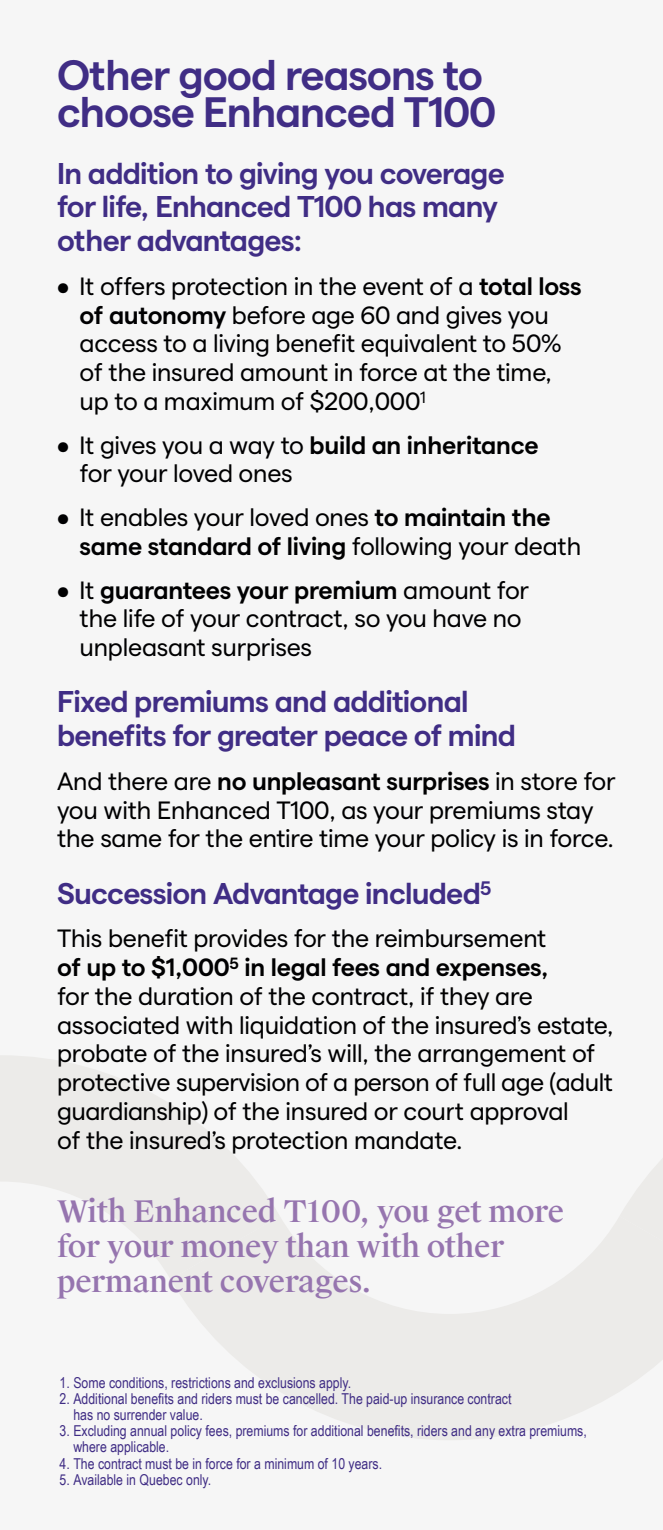
<style>
.page{position:relative;width:663px;height:1530px;background:#fff}
.page>*{position:absolute;margin:0;border:0;box-sizing:border-box;transform-origin:0 0}
.t1{font:600 42.5px/37.5px "Matter";letter-spacing:-.025em;color:#402d85}
.t2{font:600 30px/33.8px "Matter";letter-spacing:-.025em;color:#402d85}
.t3{font:500 30px/35px "Suisse Works";letter-spacing:-.01em;color:#9675af}
.t4{font:25px/28.8px "Matter";letter-spacing:-.01em;color:#000001}
.t5{font:15px/16.2px "Arial Narrow";color:#402d85}
.s1{font-weight:600}
</style>
<div class="page">
<div style="left:0;top:0;width:662px;height:1530px;background:#f6f6f6"></div>
<svg style="left:171px;top:1218px;width:491px;height:222px;fill:#ecebe9"></svg>
<svg style="left:619px;top:1159px;width:43px;height:120px"></svg>
<svg style="left:0;top:1056px;width:280px;height:223px;fill:#ecebe9"></svg>
<h1 class="t1" style="left:57px;top:52px;width:440px">Other good reasons to choose Enhanced T100</h1>
<p class="t2" style="left:57px;top:153px;width:449px">In addition to giving you coverage for life, Enhanced T100 has many other advantages:</p>
<p class="t4" style="left:80px;top:270px;width:503px;text-indent:-22px">• It offers protection in the event of a <span class="s1">total loss of autonomy</span> before age 60 and gives you access to a living benefit equivalent to 50% of the insured amount in force at the time, up to a maximum of $200,000<sup>1</sup></p>
<p class="t4" style="left:80px;top:428px;width:460px;text-indent:-22px">• It gives you a way to <span class="s1">build an inheritance </span>for your loved ones</p>
<p class="t4" style="left:80px;top:501px;width:503px;text-indent:-22px">• It enables your loved ones <span class="s1">to maintain the same standard of living</span> following your death</p>
<p class="t4" style="left:80px;top:573px;width:450px;text-indent:-22px">• It <span class="s1">guarantees your premium</span> amount for the life of your contract, so you have no unpleasant surprises</p>
<p class="t2" style="left:57px;top:682px;width:460px">Fixed premiums and additional benefits for greater peace of mind</p>
<p class="t4" style="left:57px;top:765px;width:559px">And there are <span class="s1">no unpleasant surprises</span> in store for you with Enhanced T100, as your premiums stay the same for the entire time your policy is in force.</p>
<p class="t2" style="left:57px;top:873px;width:435px">Succession Advantage included<sup>5</sup></p>
<p class="t4" style="left:57px;top:922px;width:557px">This benefit provides for the reimbursement<br><span class="s1">of up to $1,000</span><sup>5</sup> <span class="s1">in legal fees and expenses,<br></span>for the duration of the contract, if they are associated with liquidation of the insured’s estate, probate of the insured’s will, the arrangement of protective supervision of a person of full age (adult guardianship) of the insured or court approval<br>of the insured’s protection mandate.</p>
<p class="t3" style="left:57px;top:1195px;width:508px">With Enhanced T100, you get more for your money than with other permanent coverages.</p>
<p class="t5" style="left:60px;top:1374px;width:293px">1. Some conditions, restrictions and exclusions apply.</p>
<p class="t5" style="left:73px;top:1390px;width:439px;text-indent:-14px">2. Additional benefits and riders must be cancelled. The paid-up insurance contract has no surrender value.</p>
<p class="t5" style="left:73px;top:1422px;width:514px;text-indent:-14px">3. Excluding annual policy fees, premiums for additional benefits, riders and any extra premiums, where applicable.</p>
<p class="t5" style="left:60px;top:1455px;width:324px">4. The contract must be in force for a minimum of 10 years.</p>
<p class="t5" style="left:60px;top:1471px;width:153px">5. Available in Quebec only.</p>
</div>
